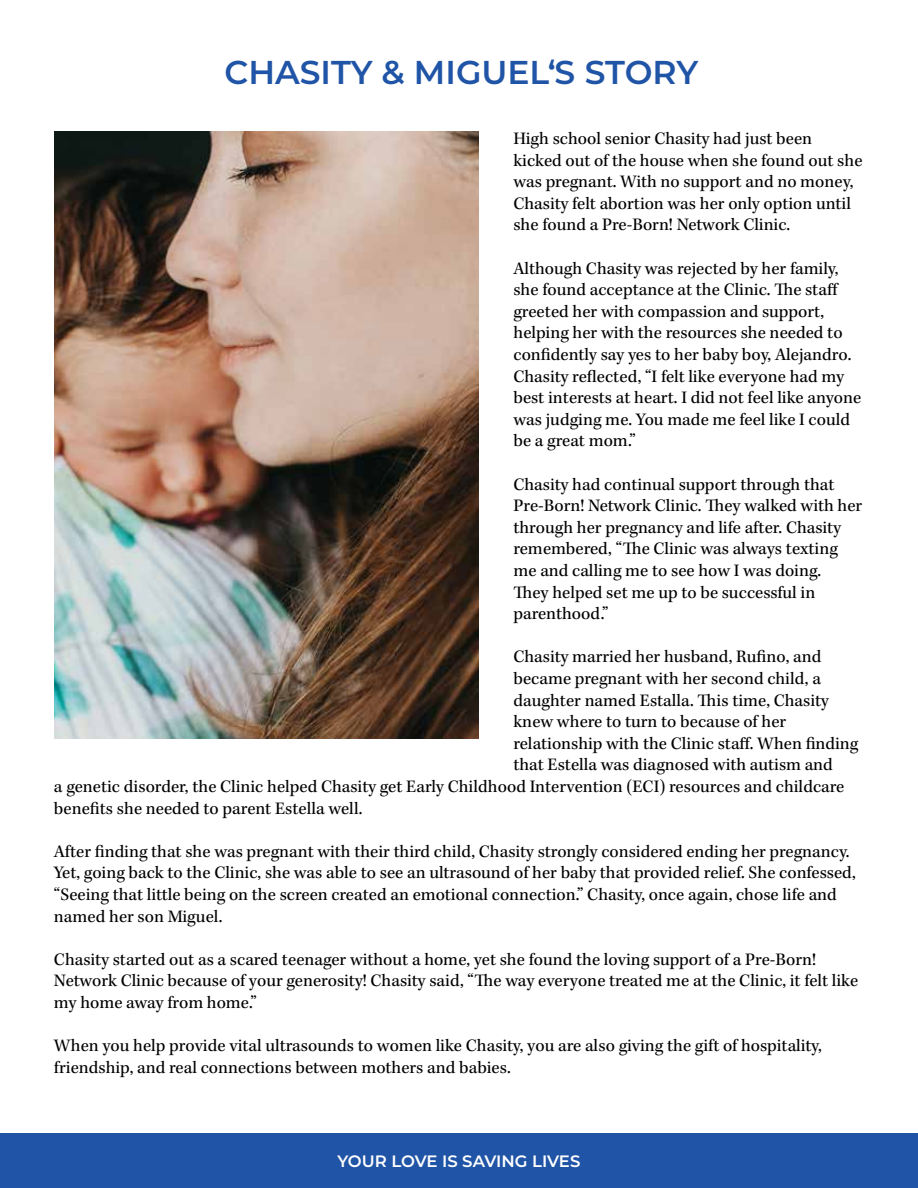
<style>
.page{position:relative;width:918px;height:1188px;background:#fff}
.page>*{position:absolute;margin:0;border:0;box-sizing:border-box;transform-origin:0 0}
.t1{font:600 33px "Montserrat";color:#1f54a6}
.t2{font:18px/21.6px "Kepler Std";color:#000}
.t3{font:600 16.5px "Montserrat";color:#fff}
</style>
<div class="page">
<div style="left:0;top:1133px;width:918px;height:55px;background:#1f54a6"></div>
<img style="left:55px;top:131px;width:423px;height:608px">
<h1 class="t1" style="left:224px;top:49px;width:475px">CHASITY &amp; MIGUEL‘S STORY</h1>
<p class="t2" style="left:513px;top:128px;width:351px">High school senior Chasity had just been kicked out of the house when she found out she was pregnant. With no support and no money, Chasity felt abortion was her only option until she found a Pre-Born! Network Clinic.</p>
<p class="t2" style="left:513px;top:258px;width:349px">Although Chasity was rejected by her family, she found acceptance at the Clinic. The staff greeted her with compassion and support, helping her with the resources she needed to confidently say yes to her baby boy, Alejandro.<br>Chasity reflected, “I felt like everyone had my best interests at heart. I did not feel like anyone was judging me. You made me feel like I could be a great mom.”</p>
<p class="t2" style="left:513px;top:474px;width:350px">Chasity had continual support through that Pre-Born! Network Clinic. They walked with her through her pregnancy and life after. Chasity remembered, “The Clinic was always texting me and calling me to see how I was doing.<br>They helped set me up to be successful in parenthood.”</p>
<p class="t2" style="left:513px;top:647px;width:309px">Chasity married her husband, Rufino, and</p>
<p class="t2" style="left:513px;top:668px;width:309px">became pregnant with her second child, a</p>
<p class="t2" style="left:513px;top:690px;width:317px">daughter named Estalla. This time, Chasity</p>
<p class="t2" style="left:513px;top:712px;width:274px">knew where to turn to because of her</p>
<p class="t2" style="left:513px;top:733px;width:347px">relationship with the Clinic staff. When finding</p>
<p class="t2" style="left:513px;top:755px;width:321px">that Estella was diagnosed with autism and</p>
<p class="t2" style="left:54px;top:776px;width:792px">a genetic disorder, the Clinic helped Chasity get Early Childhood Intervention (ECI) resources and childcare</p>
<p class="t2" style="left:54px;top:798px;width:310px">benefits she needed to parent Estella well.</p>
<p class="t2" style="left:54px;top:841px;width:804px">After finding that she was pregnant with their third child, Chasity strongly considered ending her pregnancy.<br>Yet, going back to the Clinic, she was able to see an ultrasound of her baby that provided relief. She confessed, “Seeing that little being on the screen created an emotional connection.” Chasity, once again, chose life and named her son Miguel.</p>
<p class="t2" style="left:54px;top:949px;width:806px">Chasity started out as a scared teenager without a home, yet she found the loving support of a Pre-Born!<br>Network Clinic because of your generosity! Chasity said, “The way everyone treated me at the Clinic, it felt like my home away from home.”</p>
<p class="t2" style="left:54px;top:1036px;width:769px">When you help provide vital ultrasounds to women like Chasity, you are also giving the gift of hospitality, friendship, and real connections between mothers and babies.</p>
<p class="t3" style="left:338px;top:1150px;width:244px">YOUR LOVE IS SAVING LIVES</p>
</div>
